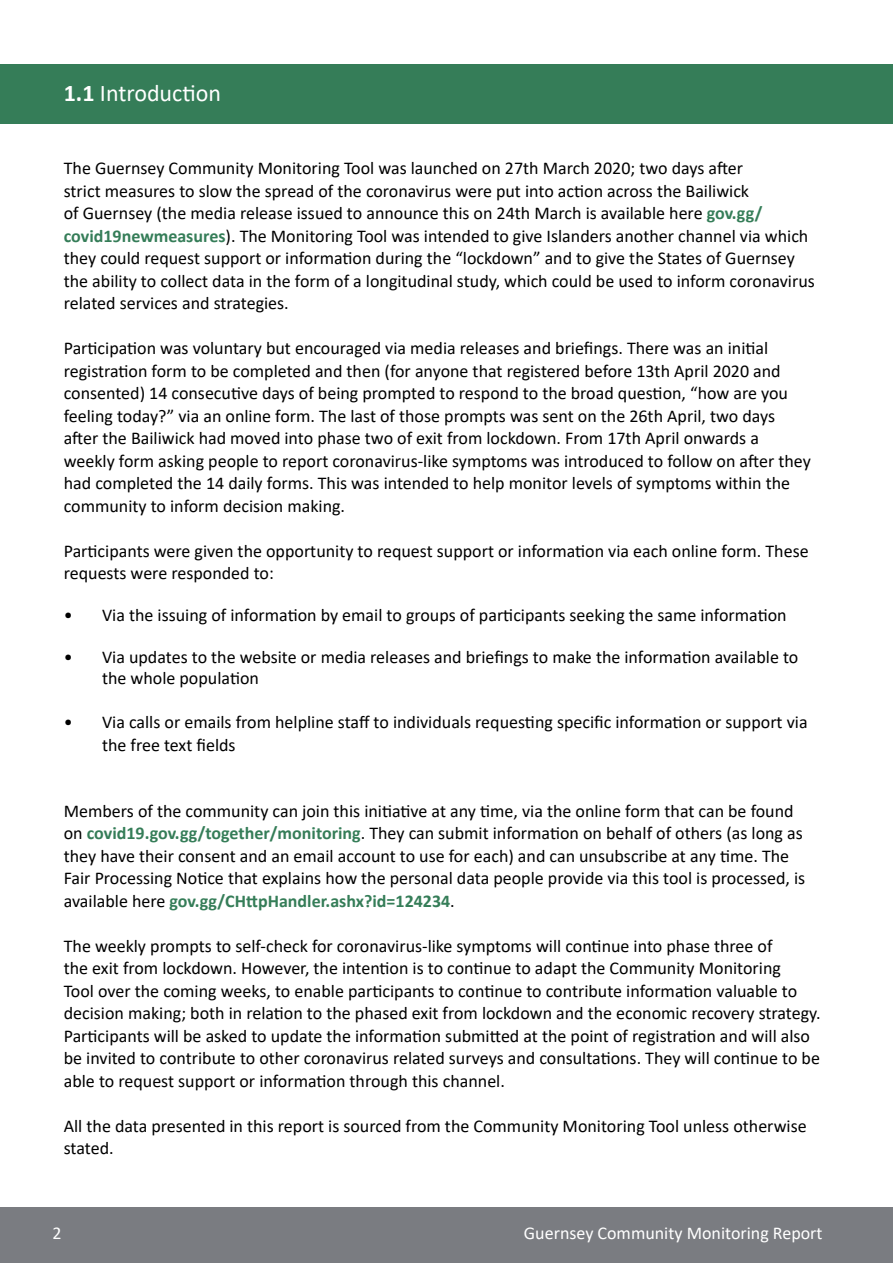
<style>
.page{position:relative;width:893px;height:1263px;background:#fff}
.page>*{position:absolute;margin:0;border:0;box-sizing:border-box;transform-origin:0 0}
.t1{font:24px "Calibri";color:#fff}
.t2{font:18px/22.5px "Calibri";color:#000}
.t3{font:18px "Calibri";color:#fff}
.s1{font-weight:700}
.s2{font-weight:700;color:#357d58}
</style>
<div class="page">
<div style="left:0;top:1208px;width:893px;height:55px;background:#7a7c81"></div>
<div style="left:0;top:64px;width:893px;height:59px;background:#357d58"></div>
<h1 class="t1" style="left:64px;top:76px;width:159px"><span class="s1">1.1</span> Introduction</h1>
<p class="t2" style="left:64px;top:156px;width:753px">The Guernsey Community Monitoring Tool was launched on 27th March 2020; two days after<br>strict measures to slow the spread of the coronavirus were put into action across the Bailiwick<br>of Guernsey (the media release issued to announce this on 24th March is available here <span class="s2">gov.gg/ covid19newmeasures</span>). The Monitoring Tool was intended to give Islanders another channel via which they could request support or information during the “lockdown” and to give the States of Guernsey the ability to collect data in the form of a longitudinal study, which could be used to inform coronavirus related services and strategies.</p>
<p class="t2" style="left:64px;top:336px;width:748px">Participation was voluntary but encouraged via media releases and briefings. There was an initial registration form to be completed and then (for anyone that registered before 13th April 2020 and consented) 14 consecutive days of being prompted to respond to the broad question, “how are you feeling today?” via an online form. The last of those prompts was sent on the 26th April, two days after the Bailiwick had moved into phase two of exit from lockdown. From 17th April onwards a weekly form asking people to report coronavirus-like symptoms was introduced to follow on after they had completed the 14 daily forms. This was intended to help monitor levels of symptoms within the community to inform decision making.</p>
<p class="t2" style="left:64px;top:539px;width:746px">Participants were given the opportunity to request support or information via each online form. These requests were responded to:</p>
<p class="t2" style="left:64px;top:603px;width:724px">• Via the issuing of information by email to groups of participants seeking the same information</p>
<p class="t2" style="left:102px;top:646px;width:698px;line-height:21px;text-indent:-38px">• Via updates to the website or media releases and briefings to make the information available to the whole population</p>
<p class="t2" style="left:102px;top:710px;width:707px;text-indent:-38px">• Via calls or emails from helpline staff to individuals requesting specific information or support via the free text fields</p>
<p class="t2" style="left:64px;top:799px;width:743px">Members of the community can join this initiative at any time, via the online form that can be found on <span class="s2">covid19.gov.gg/together/monitoring</span>. They can submit information on behalf of others (as long as they have their consent and an email account to use for each) and can unsubscribe at any time. The Fair Processing Notice that explains how the personal data people provide via this tool is processed, is available here <span class="s2">gov.gg/CHttpHandler.ashx?id=124234</span>.</p>
<p class="t2" style="left:64px;top:934px;width:758px">The weekly prompts to self-check for coronavirus-like symptoms will continue into phase three of<br>the exit from lockdown. However, the intention is to continue to adapt the Community Monitoring<br>Tool over the coming weeks, to enable participants to continue to contribute information valuable to decision making; both in relation to the phased exit from lockdown and the economic recovery strategy.<br>Participants will be asked to update the information submitted at the point of registration and will also be invited to contribute to other coronavirus related surveys and consultations. They will continue to be able to request support or information through this channel.</p>
<p class="t2" style="left:64px;top:1114px;width:744px">All the data presented in this report is sourced from the Community Monitoring Tool unless otherwise stated.</p>
<p class="t3" style="left:52px;top:1220px;width:11px">2</p>
<p class="t3" style="left:524px;top:1220px;width:300px">Guernsey Community Monitoring Report</p>
</div>
